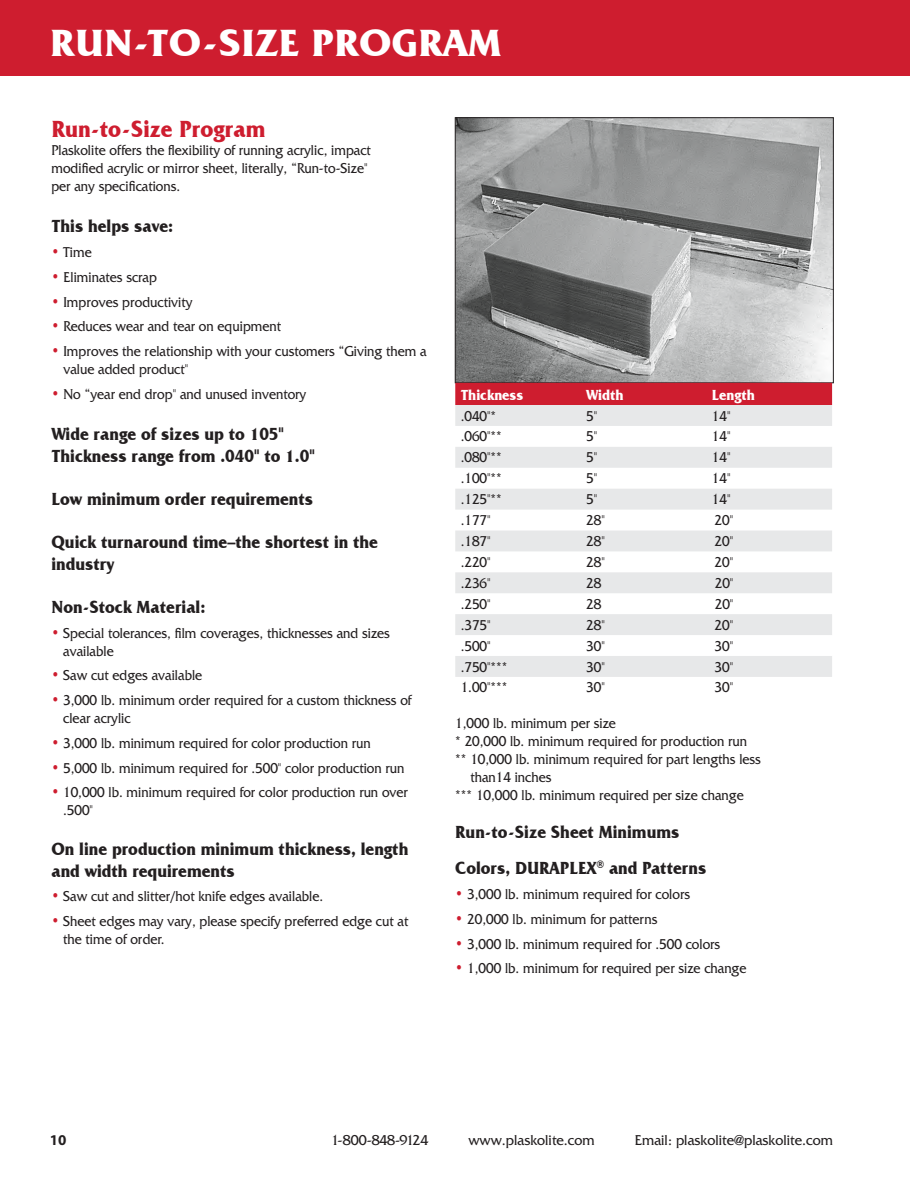
<style>
.page{position:relative;width:910px;height:1180px;background:#fff}
.page>*{position:absolute;margin:0;border:0;box-sizing:border-box;transform-origin:0 0}
.t1{font:700 39px "Friz Quadrata IT Cby BT";color:#fff}
.t2{font:700 24px "Friz Quadrata IT Cby BT";color:#ce1d2f;scale:.9 1}
.t3{font:700 18px/21.6px "Friz Quadrata IT Cby BT";color:#231f20;scale:.9 1}
.t4{font:15px/18px "Friz Quadrata Std";color:#231f20;scale:.9 1}
.t5{font:15px "Friz Quadrata Std";color:#231f20;scale:.95 1}
.t6{font:700 15px "Friz Quadrata IT Cby BT";color:#fff;scale:.9 1}
.t7{font:15px "Friz Quadrata Std";letter-spacing:-.025em;color:#231f20;scale:.95 1}
.t8{font:700 15px "Myriad Pro";color:#231f20}
.s1{font-family:"Friz Quadrata IT Cby BT";font-weight:700;color:#ce1d2f}
</style>
<div class="page">
<div style="left:0;top:0;width:910px;height:75px;background:#ce1d2f"></div>
<img style="left:457px;top:119px;width:375px;height:262px">
<div style="left:455px;top:117px;width:379px;height:266px;border:1px solid #231f20"></div>
<div style="left:455px;top:383px;width:377px;height:22px;background:#ce1d2f"></div>
<svg style="left:455px;top:405px;width:377px;height:272px;fill:#e7e8e9"></svg>
<h1 class="t1" style="left:50px;top:18px;width:453px">RUN-TO-SIZE PROGRAM</h1>
<h2 class="t2" style="left:51px;top:114px;width:239px">Run-to-Size Program</h2>
<p class="t4" style="left:51px;top:141px;width:356px">Plaskolite offers the flexibility of running acrylic, impact modified acrylic or mirror sheet, literally, “Run-to-Size" per any specifications.</p>
<p class="t3" style="left:51px;top:215px;width:137px">This helps save:</p>
<p class="t4" style="left:51px;top:243px;width:46px"><span class="s1">•</span> Time</p>
<p class="t4" style="left:51px;top:268px;width:119px"><span class="s1">•</span> Eliminates scrap</p>
<p class="t4" style="left:51px;top:293px;width:158px"><span class="s1">•</span> Improves productivity</p>
<p class="t4" style="left:51px;top:318px;width:257px"><span class="s1">•</span> Reduces wear and tear on equipment</p>
<p class="t4" style="left:63px;top:342px;width:405px;text-indent:-12px"><span class="s1">•</span> Improves the relationship with your customers “Giving them a value added product"</p>
<p class="t4" style="left:51px;top:385px;width:285px"><span class="s1">•</span> No “year end drop" and unused inventory</p>
<p class="t3" style="left:51px;top:423px;width:294px">Wide range of sizes up to 105"<br>Thickness range from .040" to 1.0"</p>
<p class="t3" style="left:51px;top:487px;width:292px">Low minimum order requirements</p>
<p class="t3" style="left:51px;top:531px;width:364px">Quick turnaround time–the shortest in the industry</p>
<p class="t3" style="left:51px;top:595px;width:173px">Non-Stock Material:</p>
<p class="t4" style="left:63px;top:624px;width:365px;text-indent:-12px"><span class="s1">•</span> Special tolerances, film coverages, thicknesses and sizes available</p>
<p class="t4" style="left:51px;top:666px;width:169px"><span class="s1">•</span> Saw cut edges available</p>
<p class="t4" style="left:63px;top:691px;width:388px;text-indent:-12px"><span class="s1">•</span> 3,000 lb. minimum order required for a custom thickness of clear acrylic</p>
<p class="t4" style="left:51px;top:734px;width:356px"><span class="s1">•</span> 3,000 lb. minimum required for color production run</p>
<p class="t4" style="left:51px;top:759px;width:394px"><span class="s1">•</span> 5,000 lb. minimum required for .500" color production run</p>
<p class="t4" style="left:63px;top:783px;width:385px;text-indent:-12px"><span class="s1">•</span> 10,000 lb. minimum required for color production run over .500"</p>
<p class="t3" style="left:51px;top:837px;width:398px">On line production minimum thickness, length and width requirements</p>
<p class="t4" style="left:51px;top:887px;width:303px"><span class="s1">•</span> Saw cut and slitter/hot knife edges available.</p>
<p class="t4" style="left:63px;top:912px;width:385px;text-indent:-12px"><span class="s1">•</span> Sheet edges may vary, please specify preferred edge cut at the time of order.</p>
<p class="t6" style="left:461px;top:385px;width:71px">Thickness</p>
<p class="t6" style="left:586px;top:385px;width:43px">Width</p>
<p class="t6" style="left:712px;top:385px;width:49px">Length</p>
<p class="t4" style="left:461px;top:407px;width:41px">.040"*</p>
<p class="t4" style="left:586px;top:407px;width:14px">5"</p>
<p class="t4" style="left:712px;top:407px;width:22px">14"</p>
<p class="t4" style="left:461px;top:428px;width:47px">.060"**</p>
<p class="t4" style="left:586px;top:428px;width:14px">5"</p>
<p class="t4" style="left:712px;top:428px;width:22px">14"</p>
<p class="t4" style="left:461px;top:449px;width:47px">.080"**</p>
<p class="t4" style="left:586px;top:449px;width:14px">5"</p>
<p class="t4" style="left:712px;top:449px;width:22px">14"</p>
<p class="t4" style="left:461px;top:469px;width:47px">.100"**</p>
<p class="t4" style="left:586px;top:469px;width:14px">5"</p>
<p class="t4" style="left:712px;top:469px;width:22px">14"</p>
<p class="t4" style="left:461px;top:490px;width:47px">.125"**</p>
<p class="t4" style="left:586px;top:490px;width:14px">5"</p>
<p class="t4" style="left:712px;top:490px;width:22px">14"</p>
<p class="t4" style="left:461px;top:511px;width:35px">.177"</p>
<p class="t4" style="left:586px;top:511px;width:22px">28"</p>
<p class="t4" style="left:714px;top:511px;width:22px">20"</p>
<p class="t4" style="left:461px;top:532px;width:35px">.187"</p>
<p class="t4" style="left:586px;top:532px;width:22px">28"</p>
<p class="t4" style="left:714px;top:532px;width:22px">20"</p>
<p class="t4" style="left:461px;top:553px;width:35px">.220"</p>
<p class="t4" style="left:586px;top:553px;width:22px">28"</p>
<p class="t4" style="left:714px;top:553px;width:22px">20"</p>
<p class="t4" style="left:461px;top:574px;width:35px">.236"</p>
<p class="t4" style="left:586px;top:574px;width:18px">28</p>
<p class="t4" style="left:715px;top:574px;width:22px">20"</p>
<p class="t4" style="left:461px;top:595px;width:35px">.250"</p>
<p class="t4" style="left:586px;top:595px;width:18px">28</p>
<p class="t4" style="left:715px;top:595px;width:22px">20"</p>
<p class="t4" style="left:461px;top:616px;width:35px">.375"</p>
<p class="t4" style="left:586px;top:616px;width:22px">28"</p>
<p class="t4" style="left:714px;top:616px;width:22px">20"</p>
<p class="t4" style="left:461px;top:637px;width:35px">.500"</p>
<p class="t4" style="left:586px;top:637px;width:22px">30"</p>
<p class="t4" style="left:714px;top:637px;width:22px">30"</p>
<p class="t4" style="left:461px;top:658px;width:54px">.750"***</p>
<p class="t4" style="left:586px;top:658px;width:22px">30"</p>
<p class="t4" style="left:714px;top:658px;width:22px">30"</p>
<p class="t4" style="left:461px;top:679px;width:54px">1.00"***</p>
<p class="t4" style="left:586px;top:679px;width:22px">30"</p>
<p class="t4" style="left:714px;top:679px;width:22px">30"</p>
<p class="t4" style="left:455px;top:714px;width:180px">1,000 lb. minimum per size</p>
<p class="t4" style="left:455px;top:732px;width:326px">* 20,000 lb. minimum required for production run</p>
<p class="t4" style="left:455px;top:750px;width:341px">** 10,000 lb. minimum required for part lengths less</p>
<p class="t4" style="left:470px;top:768px;width:91px">than14 inches</p>
<p class="t4" style="left:455px;top:786px;width:322px">*** 10,000 lb. minimum required per size change</p>
<p class="t3" style="left:455px;top:813px;width:280px;line-height:36.6px">Run-to-Size Sheet Minimums<br>Colors, DURAPLEX<sup>®</sup> and Patterns</p>
<p class="t4" style="left:455px;top:885px;width:262px"><span class="s1">•</span> 3,000 lb. minimum required for colors</p>
<p class="t4" style="left:455px;top:910px;width:226px"><span class="s1">•</span> 20,000 lb. minimum for patterns</p>
<p class="t4" style="left:455px;top:935px;width:296px"><span class="s1">•</span> 3,000 lb. minimum required for .500 colors</p>
<p class="t4" style="left:455px;top:959px;width:325px"><span class="s1">•</span> 1,000 lb. minimum for required per size change</p>
<p class="t8" style="left:50px;top:1130px;width:18px">10</p>
<p class="t7" style="left:331px;top:1131px;width:104px">1-800-848-9124</p>
<p class="t5" style="left:468px;top:1131px;width:134px">www.plaskolite.com</p>
<p class="t5" style="left:635px;top:1131px;width:210px">Email: plaskolite@plaskolite.com</p>
</div>
